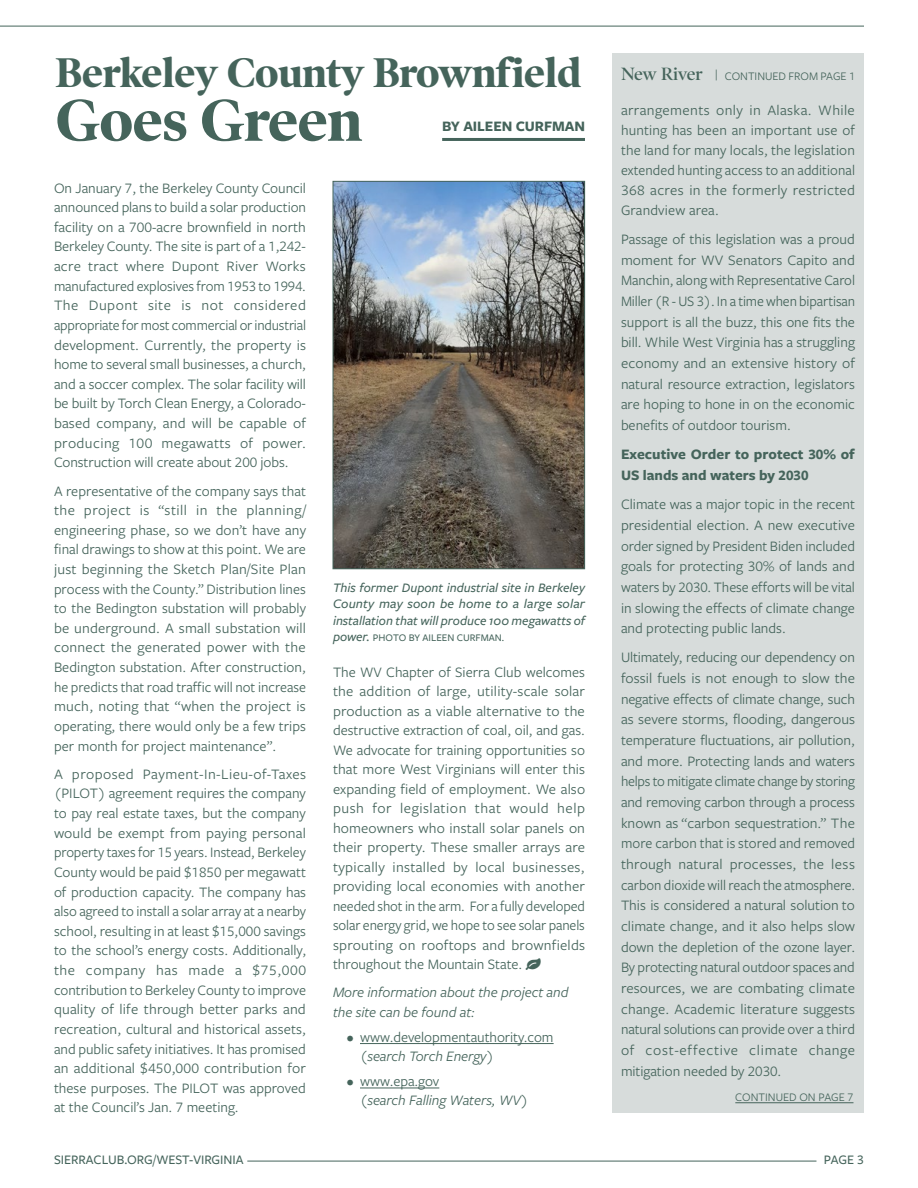
<style>
.page{position:relative;width:918px;height:1188px;background:#fff}
.page>*{position:absolute;margin:0;border:0;box-sizing:border-box;transform-origin:0 0}
.t1{font:700 60px "Poynter OS Disp";letter-spacing:-.005em;color:#45645b}
.t2{font:700 42px "Poynter OS Disp";letter-spacing:-.005em;color:#45645b}
.t3{font:15px/19.6px "Freight Sans Pro";color:#45645b;text-align:justify}
.t4{font:italic 15px/19.5px "Freight Sans Pro";letter-spacing:-.005em;color:#45645b}
.t5{font:700 15px/20.7px "Freight Sans Pro";color:#45645b}
.t6{font:italic 500 13.5px/16.5px "Freight Sans Pro";color:#45645b;text-align:justify}
.t7{font:500 13.5px "Freight Sans Pro";color:#45645b}
.t8{font:12px "Freight Sans Pro";color:#45645b}
.t9{font:500 10.5px "Freight Sans Pro";color:#45645b}
.s1{font-style:italic;font-size:13.5px}
.s2{font-family:"Poynter OS Disp";font-weight:600;font-size:18px}
</style>
<div class="page">
<hr style="left:247px;top:1161px;width:569px;height:1px;background:#45645b">
<hr style="left:0;top:26px;width:864px;height:1px;background:#45645b">
<hr style="left:360px;top:1043px;width:194px;height:1px;background:#45645b">
<hr style="left:360px;top:1088px;width:79px;height:1px;background:#45645b">
<hr style="left:442px;top:138px;width:143px;height:3px;background:#45645b">
<img style="left:335px;top:183px;width:248px;height:384px">
<div style="left:333px;top:181px;width:252px;height:388px;border:1px solid #45645b"></div>
<div style="left:612px;top:53px;width:252px;height:1060px;background:#d7dcdb"></div>
<hr style="left:735px;top:1102px;width:118px;height:1px;background:#45645b">
<h2 class="t2" style="left:55px;top:48px;width:527px">Berkeley County Brownfield</h2>
<h1 class="t1" style="left:55px;top:85px;width:308px">Goes Green</h1>
<p class="t5" style="left:442px;top:115px;width:144px">BY AILEEN CURFMAN</p>
<p class="t3" style="left:54px;top:177px;width:254px">On January 7, the Berkeley County Council announced plans to build a solar production facility on a 700-acre brownfield in north Berkeley County. The site is part of a 1,242- acre tract where Dupont River Works manufactured explosives from 1953 to 1994.<br>The Dupont site is not considered appropriate for most commercial or industrial development. Currently, the property is home to several small businesses, a church, and a soccer complex. The solar facility will be built by Torch Clean Energy, a Colorado&shy;based company, and will be capable of producing 100 megawatts of power.<br>Construction will create about 200 jobs.</p>
<p class="t3" style="left:54px;top:480px;width:254px">A representative of the company says that the project is “still in the planning/ engineering phase, so we don’t have any final drawings to show at this point. We are just beginning the Sketch Plan/Site Plan process with the County.” Distribution lines to the Bedington substation will probably be underground. A small substation will connect the generated power with the Bedington substation. After construction, he predicts that road traffic will not increase much, noting that “when the project is operating, there would only be a few trips per month for project maintenance”.</p>
<p class="t3" style="left:54px;top:764px;width:254px">A proposed Payment-In-Lieu-of-Taxes (PILOT) agreement requires the company to pay real estate taxes, but the company would be exempt from paying personal property taxes for 15 years. Instead, Berkeley County would be paid $1850 per megawatt of production capacity. The company has also agreed to install a solar array at a nearby school, resulting in at least $15,000 savings to the school’s energy costs. Additionally, the company has made a $75,000 contribution to Berkeley County to improve quality of life through better parks and recreation, cultural and historical assets, and public safety initiatives. It has promised an additional $450,000 contribution for these purposes. The PILOT was approved at the Council’s Jan. 7 meeting.</p>
<p class="t6" style="left:333px;top:579px;width:254px">This former Dupont industrial site in Berkeley County may soon be home to a large solar installation that will produce 100 megawatts of</p>
<p class="t9" style="left:333px;top:631px;width:173px"><span class="s1">power.</span> PHOTO BY AILEEN CURFMAN.</p>
<p class="t3" style="left:333px;top:661px;width:254px">The WV Chapter of Sierra Club welcomes the addition of large, utility-scale solar production as a viable alternative to the destructive extraction of coal, oil, and gas.<br>We advocate for training opportunities so that more West Virginians will enter this expanding field of employment. We also push for legislation that would help homeowners who install solar panels on their property. These smaller arrays are typically installed by local businesses, providing local economies with another needed shot in the arm. For a fully developed solar energy grid, we hope to see solar panels sprouting on rooftops and brownfields throughout the Mountain State. ●</p>
<p class="t4" style="left:333px;top:982px;width:237px">More information about the project and the site can be found at:</p>
<p class="t3" style="left:346px;top:1026px;width:209px">• www.developmentauthority.com</p>
<p class="t4" style="left:360px;top:1046px;width:136px">(search Torch Energy)</p>
<p class="t3" style="left:346px;top:1071px;width:94px">• www.epa.gov</p>
<p class="t4" style="left:360px;top:1090px;width:170px">(search Falling Waters, WV)</p>
<p class="t8" style="left:621px;top:68px;width:236px"><span class="s2">New River</span> | CONTINUED FROM PAGE 1</p>
<p class="t3" style="left:621px;top:100px;width:236px">arrangements only in Alaska. While hunting has been an important use of the land for many locals, the legislation extended hunting access to an additional 368 acres in the formerly restricted Grandview area.</p>
<p class="t3" style="left:621px;top:228px;width:236px;line-height:20.7px">Passage of this legislation was a proud moment for WV Senators Capito and Manchin, along with Representative Carol Miller (R - US 3). In a time when bipartisan support is all the buzz, this one fits the bill. While West Virginia has a struggling economy and an extensive history of natural resource extraction, legislators are hoping to hone in on the economic benefits of outdoor tourism.</p>
<p class="t5" style="left:621px;top:443px;width:235px">Executive Order to protect 30% of<br>US lands and waters by 2030</p>
<p class="t3" style="left:621px;top:493px;width:236px;line-height:20.7px">Climate was a major topic in the recent presidential election. A new executive order signed by President Biden included goals for protecting 30% of lands and waters by 2030. These efforts will be vital in slowing the effects of climate change and protecting public lands.</p>
<p class="t3" style="left:621px;top:647px;width:236px;line-height:20.7px">Ultimately, reducing our dependency on fossil fuels is not enough to slow the negative effects of climate change, such as severe storms, flooding, dangerous temperature fluctuations, air pollution, and more. Protecting lands and waters helps to mitigate climate change by storing and removing carbon through a process known as “carbon sequestration.” The more carbon that is stored and removed through natural processes, the less carbon dioxide will reach the atmosphere.<br>This is considered a natural solution to climate change, and it also helps slow down the depletion of the ozone layer.<br>By protecting natural outdoor spaces and resources, we are combating climate change. Academic literature suggests natural solutions can provide over a third of cost-effective climate change mitigation needed by 2030.</p>
<p class="t8" style="left:735px;top:1089px;width:120px">CONTINUED ON PAGE 7</p>
<p class="t7" style="left:54px;top:1151px;width:191px">SIERRACLUB.ORG/WEST-VIRGINIA</p>
<p class="t7" style="left:824px;top:1151px;width:42px">PAGE 3</p>
</div>
